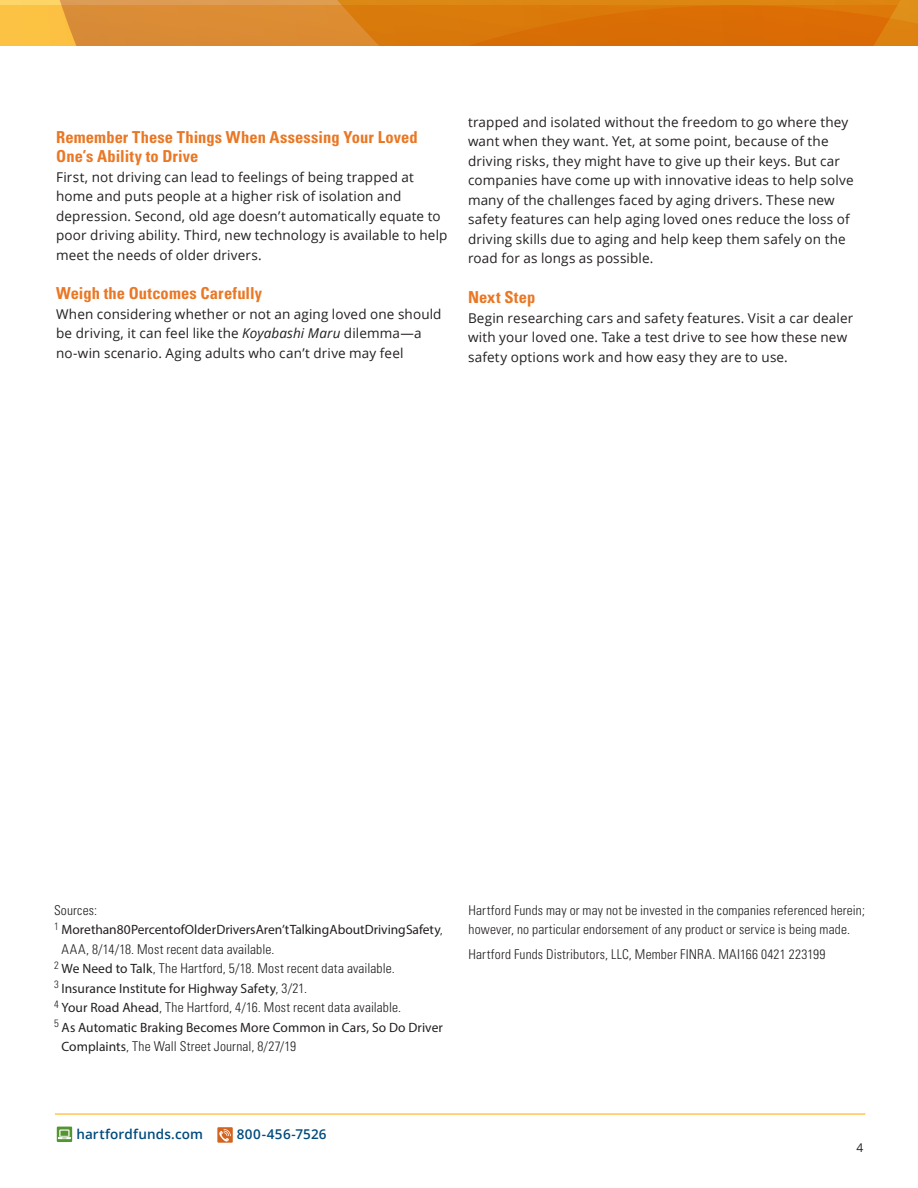
<style>
.page{position:relative;width:918px;height:1188px;background:#fff}
.page>*{position:absolute;margin:0;border:0;box-sizing:border-box;transform-origin:0 0}
.Subhead_Don_2{font:700 condensed 16.5px/19.5px "Univers";letter-spacing:.005em;color:#ea7724}
.text{font:13.5px/19.5px "Open Sans";letter-spacing:.01em;color:#231f20}
.disc{font:300 condensed 13.5px/19.5px "Univers LT Std";letter-spacing:.015em;color:#231f20}
.disc-2{font:13.5px/19.5px "Myriad Pro";color:#231f20}
.Body_copy{font:300 condensed 13.5px "Univers LT Std";letter-spacing:.015em;color:#231f20}
.t1{font:600 13.5px "Open Sans";letter-spacing:.015em;color:#004b7d}
.t2{font:12px "Open Sans";color:#231f20}
.s1{font-style:italic}
.s2{font-family:"Univers LT Std";font-weight:300;font-stretch:condensed}
.s3{font-family:"Myriad Pro";font-weight:400;font-stretch:normal}
</style>
<div class="page">
<svg style="left:0;top:0;width:918px;height:45px;background:#dd821c"></svg>
<svg style="left:57px;top:1127px;width:15px;height:15px"></svg>
<svg style="left:58px;top:1129px;width:13px;height:10px"></svg>
<div style="left:217px;top:1127px;width:16px;height:16px;background:#d4631f"></div>
<svg style="left:218px;top:1129px;width:13px;height:14px"></svg>
<hr style="left:55px;top:1114px;width:810px;height:1px;background:#ffa700">
<p class="Subhead_Don_2" style="left:56px;top:127px;width:363px">Remember These Things When Assessing Your Loved<br>One’s Ability to Drive</p>
<p class="text" style="left:56px;top:167px;width:393px">First, not driving can lead to feelings of being trapped at home and puts people at a higher risk of isolation and depression. Second, old age doesn’t automatically equate to poor driving ability. Third, new technology is available to help meet the needs of older drivers.</p>
<p class="Subhead_Don_2" style="left:56px;top:284px;width:207px">Weigh the Outcomes Carefully</p>
<p class="text" style="left:56px;top:304px;width:387px">When considering whether or not an aging loved one should be driving, it can feel like the <span class="s1">Koyabashi Maru</span> dilemma—a no-win scenario. Aging adults who can’t drive may feel</p>
<p class="text" style="left:468px;top:112px;width:387px">trapped and isolated without the freedom to go where they want when they want. Yet, at some point, because of the driving risks, they might have to give up their keys. But car companies have come up with innovative ideas to help solve many of the challenges faced by aging drivers. These new safety features can help aging loved ones reduce the loss of driving skills due to aging and help keep them safely on the road for as longs as possible.</p>
<p class="Subhead_Don_2" style="left:468px;top:288px;width:69px">Next Step</p>
<p class="text" style="left:468px;top:308px;width:387px">Begin researching cars and safety features. Visit a car dealer with your loved one. Take a test drive to see how these new safety options work and how easy they are to use.</p>
<p class="disc" style="left:54px;top:900px;width:45px">Sources:</p>
<p class="disc-2" style="left:62px;top:920px;width:383px;text-indent:-8px"><sup>1</sup> More than 80 Percent of Older Drivers Aren’t Talking About Driving Safety<span class="s2">,<br>AAA, 8/14/18. Most recent data available.</span></p>
<p class="disc" style="left:54px;top:959px;width:342px"><sup>2</sup> <span class="s3">We Need to Talk</span>, The Hartford, 5/18. Most recent data available.</p>
<p class="disc-2" style="left:54px;top:978px;width:255px"><sup>3</sup> Insurance Institute for Highway Safety<span class="s2">, 3/21.</span></p>
<p class="disc" style="left:54px;top:998px;width:349px"><sup>4</sup> <span class="s3">Your Road Ahead</span>, The Hartford, 4/16. Most recent data available.</p>
<p class="disc-2" style="left:62px;top:1017px;width:383px;text-indent:-8px"><sup>5</sup> As Automatic Braking Becomes More Common in Cars, So Do Driver<br>Complaints<span class="s2">, The Wall Street Journal, 8/27/19</span></p>
<p class="disc" style="left:469px;top:900px;width:398px">Hartford Funds may or may not be invested in the companies referenced herein; however, no particular endorsement of any product or service is being made.</p>
<p class="Body_copy" style="left:469px;top:946px;width:358px">Hartford Funds Distributors, LLC, Member FINRA. MAI166 0421 223199</p>
<p class="t1" style="left:76px;top:1125px;width:128px">hartfordfunds.com</p>
<p class="t1" style="left:237px;top:1125px;width:91px">800-456-7526</p>
<p class="t2" style="left:857px;top:1140px;width:8px">4</p>
</div>
